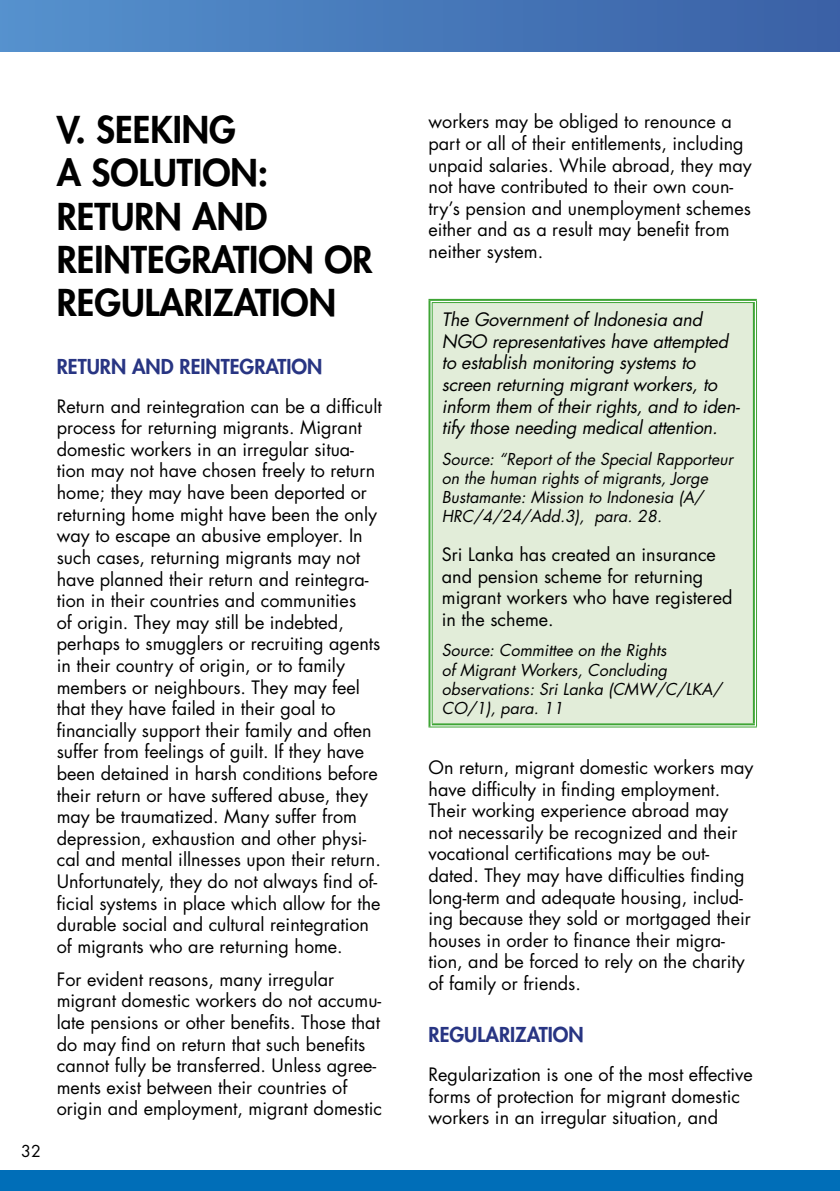
<style>
.page{position:relative;width:840px;height:1191px;background:#fff}
.page>*{position:absolute;margin:0;border:0;box-sizing:border-box;transform-origin:0 0}
.t1{font:800 36px/43.2px "Futura Std";color:#000}
.t2{font:800 20px "Futura Std";color:#283583}
.t3{font:18px/21.6px "Futura Std";color:#000}
.t4{font:italic 18px/21.6px "Futura";letter-spacing:-.01em;color:#000}
.t5{font:italic 16px/19.2px "Futura Std";color:#000}
.t6{font:16px "Futura Std";color:#000}
.s1{font-family:"Futura"}
</style>
<div class="page">
<div style="left:0;top:1169px;width:839px;height:22px;background:#006eb8"></div>
<div style="left:0;top:0;width:839px;height:51px;background:linear-gradient(to right,#5591ce,#3a60a5)"></div>
<div style="left:430px;top:301px;width:324px;height:424px;background:#e2edd9"></div>
<hr style="left:428px;top:299px;width:328px;height:4px;background:#fff">
<hr style="left:428px;top:303px;width:4px;height:420px;background:#9cd097">
<hr style="left:752px;top:303px;width:4px;height:420px;background:#58b14f">
<hr style="left:428px;top:723px;width:328px;height:4px;background:#bbdfb8">
<hr style="left:428px;top:299px;width:328px;height:2px;background:#3fa535">
<hr style="left:431px;top:302px;width:323px;height:1px;background:#3fa535">
<hr style="left:428px;top:301px;width:2px;height:425px;background:#3fa535">
<hr style="left:431px;top:303px;width:1px;height:420px;background:#3fa535">
<hr style="left:752px;top:303px;width:2px;height:420px;background:#3fa535">
<hr style="left:755px;top:301px;width:1px;height:425px;background:#3fa535">
<hr style="left:431px;top:723px;width:323px;height:2px;background:#3fa535">
<hr style="left:428px;top:726px;width:328px;height:1px;background:#3fa535">
<h1 class="t1" style="left:57px;top:108px;width:317px">V. SEEKING<br>A SOLUTION:<br>RETURN AND<br>REINTEGRATION OR<br>REGULARIZATION</h1>
<p class="t6" style="left:21px;top:1140px;width:21px">32</p>
<p class="t2" style="left:57px;top:354px;width:267px">RETURN AND REINTEGRATION</p>
<p class="t3" style="left:57px;top:395px;width:326px">Return and reintegration can be a difficult process for returning migrants. Migrant domestic workers in an irregular situa&shy;tion may not have chosen freely to return home; they may have been deported or returning home might have been the only way to escape an abusive employer. In such cases, returning migrants may not have planned their return and reintegra&shy;tion in their countries and communities<br>of origin. They may still be indebted, perhaps to smugglers or recruiting agents in their country of origin, or to family members or neighbours. They may feel that they have failed in their goal to financially support their family and often suffer from feelings of guilt. If they have been detained in harsh conditions before their return or have suffered abuse, they may be traumatized. Many suffer from depression, exhaustion and other physi&shy;cal and mental illnesses upon their return.<br>Unfortunately, they do not always find of&shy;ficial systems in place which allow for the durable social and cultural reintegration of migrants who are returning home.</p>
<p class="t3" style="left:57px;top:968px;width:326px">For evident reasons, many irregular migrant domestic workers do not accumu&shy;late pensions or other benefits. Those that do may find on return that such benefits cannot fully be transferred. Unless agree&shy;ments exist between their countries of origin and employment, migrant domestic</p>
<p class="t3" style="left:428px;top:111px;width:324px">workers may be obliged to renounce a part or all of their entitlements, including unpaid salaries. While abroad, they may not have contributed to their own coun&shy;try’s pension and unemployment schemes either and as a result may benefit from neither system.</p>
<p class="t4" style="left:441px;top:309px;width:299px">The Government of Indonesia and NGO representatives have attempted to establish monitoring systems to screen returning migrant workers, to inform them of their rights, and to iden&shy;tify those needing medical attention.</p>
<p class="t5" style="left:441px;top:449px;width:292px"><span class="s1">Source</span>: “Report of the Special Rapporteur on the human rights of migrants, Jorge Bustamante: Mission to Indonesia (A/ HRC/4/24/Add.3), para. 28.</p>
<p class="t3" style="left:441px;top:544px;width:292px">Sri Lanka has created an insurance and pension scheme for returning migrant workers who have registered in the scheme.</p>
<p class="t5" style="left:441px;top:641px;width:281px"><span class="s1">Source</span>: Committee on the Rights<br>of Migrant Workers, Concluding observations: Sri Lanka (CMW/C/LKA/<br>CO/1), para. 11</p>
<p class="t3" style="left:428px;top:756px;width:326px">On return, migrant domestic workers may have difficulty in finding employment.<br>Their working experience abroad may not necessarily be recognized and their vocational certifications may be out&shy;dated. They may have difficulties finding long-term and adequate housing, includ&shy;ing because they sold or mortgaged their houses in order to finance their migra&shy;tion, and be forced to rely on the charity of family or friends.</p>
<p class="t2" style="left:428px;top:1022px;width:157px">REGULARIZATION</p>
<p class="t3" style="left:428px;top:1063px;width:325px">Regularization is one of the most effective forms of protection for migrant domestic workers in an irregular situation, and</p>
</div>
